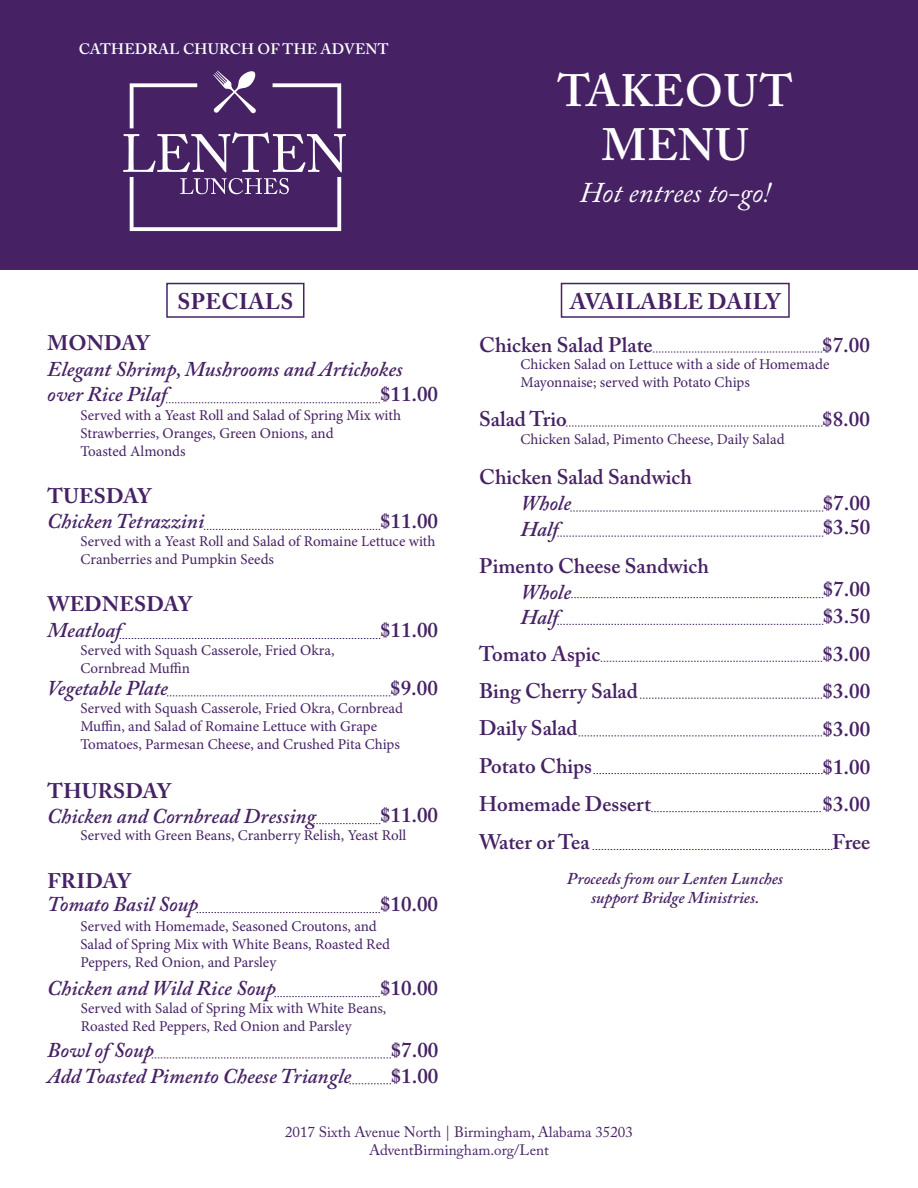
<style>
.page{position:relative;width:918px;height:1188px;background:#fff}
.page>*{position:absolute;margin:0;border:0;box-sizing:border-box;transform-origin:0 0}
.t1{font:600 45px/54px "Adobe Caslon Pro";letter-spacing:.015em;color:#fff;text-align:center}
.t2{font:italic 28.5px "Adobe Caslon Pro";color:#fff}
.t3{font:700 22.5px "Adobe Caslon Pro";letter-spacing:.015em;color:#462265}
.t4{font:600 21px "Adobe Caslon Pro";color:#462265}
.t5{font:italic 600 21px/25.2px "Adobe Caslon Pro";color:#462265}
.t6{font:700 21px "Adobe Caslon Pro";letter-spacing:.015em;color:#462265}
.t7{font:italic 600 16.5px "Adobe Caslon Pro";color:#462265}
.t8{font:15px/18px "Minion Pro";color:#462265}
.t9{font:15px "Adobe Caslon Pro";color:#462265}
.t10{font:600 15px "Adobe Caslon Pro";letter-spacing:.015em;color:#fff}
</style>
<div class="page">
<div style="left:0;top:0;width:918px;height:270px;background:#462265"></div>
<svg style="left:123px;top:70px;width:223px;height:161px"></svg>
<div style="left:561px;top:283px;width:229px;height:35px;border:2px solid #462265"></div>
<svg style="left:601px;top:661px;width:221px;height:1px"></svg>
<svg style="left:566px;top:426px;width:257px;height:1px"></svg>
<svg style="left:653px;top:352px;width:169px;height:1px"></svg>
<svg style="left:570px;top:511px;width:253px;height:1px"></svg>
<svg style="left:557px;top:536px;width:266px;height:1px"></svg>
<svg style="left:571px;top:597px;width:252px;height:1px"></svg>
<svg style="left:557px;top:624px;width:266px;height:1px"></svg>
<svg style="left:640px;top:698px;width:182px;height:1px"></svg>
<svg style="left:579px;top:736px;width:243px;height:1px"></svg>
<svg style="left:593px;top:773px;width:230px;height:1px"></svg>
<svg style="left:651px;top:811px;width:170px;height:1px"></svg>
<svg style="left:593px;top:849px;width:239px;height:1px"></svg>
<div style="left:166px;top:283px;width:138px;height:35px;border:2px solid #462265"></div>
<svg style="left:166px;top:403px;width:214px;height:1px"></svg>
<svg style="left:313px;top:823px;width:67px;height:1px"></svg>
<svg style="left:204px;top:529px;width:176px;height:1px"></svg>
<svg style="left:120px;top:638px;width:260px;height:1px"></svg>
<svg style="left:167px;top:696px;width:223px;height:1px"></svg>
<svg style="left:197px;top:912px;width:183px;height:1px"></svg>
<svg style="left:275px;top:996px;width:105px;height:1px"></svg>
<svg style="left:349px;top:1084px;width:42px;height:1px"></svg>
<svg style="left:152px;top:1058px;width:239px;height:1px"></svg>
<p class="t10" style="left:79px;top:40px;width:312px">CATHEDRAL CHURCH OF THE ADVENT</p>
<p class="t3" style="left:177px;top:288px;width:117px">SPECIALS</p>
<p class="t6" style="left:47px;top:331px;width:103px">MONDAY</p>
<p class="t5" style="left:47px;top:356px;width:357px">Elegant Shrimp, Mushrooms and Artichokes over Rice Pilaf</p>
<p class="t4" style="left:380px;top:382px;width:60px">$11.00</p>
<p class="t8" style="left:80px;top:406px;width:322px">Served with a Yeast Roll and Salad of Spring Mix with<br>Strawberries, Oranges, Green Onions, and</p>
<p class="t8" style="left:80px;top:442px;width:107px">Toasted Almonds</p>
<p class="t6" style="left:47px;top:484px;width:105px">TUESDAY</p>
<p class="t5" style="left:47px;top:509px;width:158px">Chicken Tetrazzini</p>
<p class="t4" style="left:380px;top:509px;width:60px">$11.00</p>
<p class="t8" style="left:80px;top:533px;width:357px">Served with a Yeast Roll and Salad of Romaine Lettuce with<br>Cranberries and Pumpkin Seeds</p>
<p class="t6" style="left:47px;top:591px;width:146px">WEDNESDAY</p>
<p class="t5" style="left:47px;top:617px;width:76px">Meatloaf</p>
<p class="t4" style="left:380px;top:617px;width:60px">$11.00</p>
<p class="t8" style="left:80px;top:641px;width:256px">Served with Squash Casserole, Fried Okra,</p>
<p class="t8" style="left:80px;top:659px;width:111px">Cornbread Muffin</p>
<p class="t5" style="left:47px;top:675px;width:122px">Vegetable Plate</p>
<p class="t4" style="left:390px;top:675px;width:49px">$9.00</p>
<p class="t8" style="left:80px;top:699px;width:324px">Served with Squash Casserole, Fried Okra, Cornbread</p>
<p class="t8" style="left:80px;top:717px;width:298px">Muffin, and Salad of Romaine Lettuce with Grape</p>
<p class="t8" style="left:80px;top:735px;width:321px">Tomatoes, Parmesan Cheese, and Crushed Pita Chips</p>
<p class="t6" style="left:47px;top:778px;width:125px">THURSDAY</p>
<p class="t5" style="left:47px;top:803px;width:270px">Chicken and Cornbread Dressing</p>
<p class="t4" style="left:380px;top:803px;width:60px">$11.00</p>
<p class="t8" style="left:80px;top:827px;width:327px">Served with Green Beans, Cranberry Relish, Yeast Roll</p>
<p class="t6" style="left:47px;top:868px;width:85px">FRIDAY</p>
<p class="t8" style="left:80px;top:917px;width:298px">Served with Homemade, Seasoned Croutons, and</p>
<p class="t8" style="left:80px;top:935px;width:311px">Salad of Spring Mix with White Beans, Roasted Red<br>Peppers, Red Onion, and Parsley</p>
<p class="t5" style="left:47px;top:892px;width:153px">Tomato Basil Soup</p>
<p class="t4" style="left:380px;top:892px;width:60px">$10.00</p>
<p class="t5" style="left:47px;top:976px;width:230px">Chicken and Wild Rice Soup</p>
<p class="t4" style="left:380px;top:975px;width:60px">$10.00</p>
<p class="t8" style="left:81px;top:1000px;width:307px">Served with Salad of Spring Mix with White Beans,<br>Roasted Red Peppers, Red Onion and Parsley</p>
<p class="t5" style="left:47px;top:1037px;width:108px">Bowl of Soup</p>
<p class="t4" style="left:391px;top:1037px;width:49px">$7.00</p>
<p class="t5" style="left:47px;top:1063px;width:306px">Add Toasted Pimento Cheese Triangle</p>
<p class="t4" style="left:391px;top:1063px;width:49px">$1.00</p>
<p class="t1" style="left:558px;top:63px;width:236px">TAKEOUT<br>MENU</p>
<p class="t2" style="left:580px;top:176px;width:193px">Hot entrees to-go!</p>
<p class="t3" style="left:570px;top:288px;width:212px">AVAILABLE DAILY</p>
<p class="t4" style="left:479px;top:332px;width:175px">Chicken Salad Plate</p>
<p class="t4" style="left:822px;top:332px;width:49px">$7.00</p>
<p class="t8" style="left:521px;top:356px;width:310px">Chicken Salad on Lettuce with a side of Homemade</p>
<p class="t8" style="left:521px;top:374px;width:231px">Mayonnaise; served with Potato Chips</p>
<p class="t4" style="left:479px;top:406px;width:89px">Salad Trio</p>
<p class="t4" style="left:822px;top:406px;width:49px">$8.00</p>
<p class="t8" style="left:520px;top:430px;width:266px">Chicken Salad, Pimento Cheese, Daily Salad</p>
<p class="t4" style="left:479px;top:465px;width:214px">Chicken Salad Sandwich</p>
<p class="t5" style="left:521px;top:491px;width:52px">Whole</p>
<p class="t5" style="left:521px;top:516px;width:39px">Half</p>
<p class="t4" style="left:479px;top:553px;width:231px">Pimento Cheese Sandwich</p>
<p class="t5" style="left:521px;top:579px;width:52px">Whole</p>
<p class="t5" style="left:521px;top:604px;width:39px">Half</p>
<p class="t4" style="left:823px;top:491px;width:49px">$7.00</p>
<p class="t4" style="left:823px;top:515px;width:49px">$3.50</p>
<p class="t4" style="left:823px;top:577px;width:49px">$7.00</p>
<p class="t4" style="left:823px;top:603px;width:49px">$3.50</p>
<p class="t4" style="left:479px;top:642px;width:123px">Tomato Aspic</p>
<p class="t4" style="left:823px;top:642px;width:49px">$3.00</p>
<p class="t4" style="left:479px;top:678px;width:160px">Bing Cherry Salad</p>
<p class="t4" style="left:823px;top:678px;width:49px">$3.00</p>
<p class="t4" style="left:479px;top:716px;width:100px">Daily Salad</p>
<p class="t4" style="left:823px;top:716px;width:49px">$3.00</p>
<p class="t4" style="left:479px;top:754px;width:114px">Potato Chips</p>
<p class="t4" style="left:823px;top:754px;width:49px">$1.00</p>
<p class="t4" style="left:479px;top:792px;width:174px">Homemade Dessert</p>
<p class="t4" style="left:823px;top:792px;width:49px">$3.00</p>
<p class="t4" style="left:479px;top:830px;width:112px">Water or Tea</p>
<p class="t4" style="left:832px;top:830px;width:39px">Free</p>
<p class="t7" style="left:567px;top:868px;width:218px">Proceeds from our Lenten Lunches</p>
<p class="t7" style="left:591px;top:888px;width:170px">support Bridge Ministries.</p>
<p class="t9" style="left:285px;top:1123px;width:349px">2017 Sixth Avenue North | Birmingham, Alabama 35203</p>
<p class="t9" style="left:369px;top:1141px;width:181px">AdventBirmingham.org/Lent</p>
</div>
